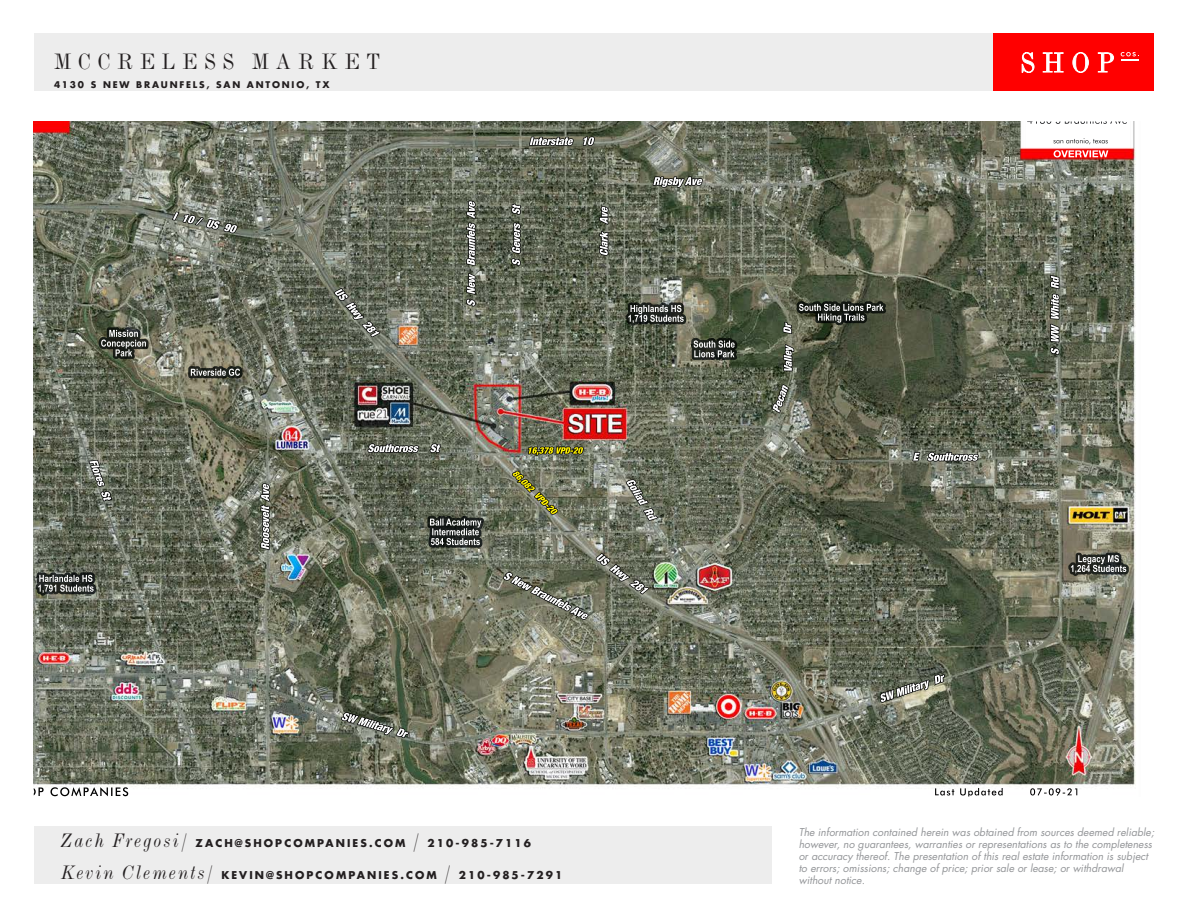
<style>
.page{position:relative;width:1188px;height:918px;background:#fff}
.page>*{position:absolute;margin:0;border:0;box-sizing:border-box;transform-origin:0 0}
.t1{font:condensed 24px "Modern MT Std";letter-spacing:.28em;color:#231f20}
.t2{font:italic 10.5px/12px "Futura Std";color:#939598}
.t3{font:700 10.5px "Futura Std";letter-spacing:.2em;color:#231f20}
.t4{font:700 9px "Futura Std";letter-spacing:.2em;color:#231f20}
.s1{font-family:"Modern MT Std";font-weight:400;font-style:italic;font-stretch:condensed;font-size:21px}
</style>
<div class="page">
<div style="left:993px;top:34px;width:161px;height:57px;background:#f00"></div>
<svg style="left:1022px;top:52px;width:12px;height:21px"></svg>
<svg style="left:1043px;top:52px;width:21px;height:20px"></svg>
<svg style="left:1072px;top:52px;width:17px;height:21px"></svg>
<svg style="left:1098px;top:52px;width:16px;height:20px"></svg>
<svg style="left:1121px;top:52px;width:18px;height:8px"></svg>
<div style="left:34px;top:34px;width:959px;height:57px;background:#ededed"></div>
<div style="left:34px;top:826px;width:738px;height:57px;background:#ededed"></div>
<img style="left:34px;top:122px;width:1102px;height:674px">
<img style="left:334px;top:288px;width:30px;height:32px">
<img style="left:335px;top:289px;width:37px;height:40px">
<img style="left:596px;top:553px;width:34px;height:29px">
<img style="left:596px;top:554px;width:33px;height:27px">
<img style="left:512px;top:471px;width:24px;height:22px">
<svg style="left:513px;top:471px;width:10px;height:9px"></svg>
<img style="left:532px;top:447px;width:22px;height:9px">
<img style="left:539px;top:447px;width:44px;height:7px">
<img style="left:368px;top:443px;width:73px;height:10px">
<img style="left:368px;top:444px;width:71px;height:8px">
<img style="left:626px;top:479px;width:23px;height:27px">
<img style="left:627px;top:480px;width:15px;height:17px">
<img style="left:466px;top:201px;width:10px;height:53px">
<img style="left:467px;top:201px;width:8px;height:35px">
<img style="left:511px;top:204px;width:10px;height:50px">
<img style="left:512px;top:204px;width:8px;height:28px">
<img style="left:599px;top:206px;width:9px;height:50px">
<img style="left:600px;top:207px;width:8px;height:48px">
<img style="left:772px;top:384px;width:17px;height:29px">
<img style="left:777px;top:385px;width:11px;height:22px">
<img style="left:783px;top:322px;width:11px;height:49px">
<img style="left:783px;top:323px;width:11px;height:43px">
<img style="left:653px;top:176px;width:50px;height:12px">
<img style="left:653px;top:177px;width:49px;height:8px">
<img style="left:529px;top:136px;width:66px;height:10px">
<img style="left:530px;top:137px;width:64px;height:8px">
<img style="left:172px;top:212px;width:47px;height:18px">
<img style="left:173px;top:212px;width:47px;height:17px">
<img style="left:89px;top:460px;width:16px;height:27px">
<img style="left:89px;top:461px;width:13px;height:23px">
<img style="left:927px;top:452px;width:52px;height:10px">
<img style="left:913px;top:453px;width:52px;height:8px">
<img style="left:341px;top:712px;width:46px;height:20px">
<img style="left:342px;top:713px;width:41px;height:18px">
<img style="left:896px;top:674px;width:49px;height:24px">
<img style="left:912px;top:675px;width:32px;height:16px">
<img style="left:260px;top:483px;width:10px;height:61px">
<img style="left:261px;top:484px;width:8px;height:46px">
<img style="left:503px;top:572px;width:33px;height:23px">
<img style="left:504px;top:573px;width:40px;height:23px">
<img style="left:1050px;top:275px;width:10px;height:45px">
<img style="left:1051px;top:276px;width:8px;height:36px">
<img style="left:626px;top:302px;width:60px;height:24px">
<img style="left:630px;top:305px;width:51px;height:7px">
<img style="left:427px;top:516px;width:57px;height:32px">
<img style="left:430px;top:519px;width:47px;height:7px">
<img style="left:796px;top:301px;width:86px;height:24px">
<img style="left:799px;top:304px;width:84px;height:7px">
<img style="left:691px;top:338px;width:46px;height:22px">
<img style="left:694px;top:340px;width:41px;height:8px">
<img style="left:188px;top:366px;width:55px;height:12px">
<img style="left:191px;top:369px;width:49px;height:7px">
<img style="left:36px;top:572px;width:60px;height:24px">
<img style="left:39px;top:575px;width:54px;height:7px">
<img style="left:1068px;top:553px;width:61px;height:23px">
<img style="left:1078px;top:555px;width:41px;height:9px">
<img style="left:99px;top:327px;width:50px;height:32px">
<img style="left:101px;top:330px;width:37px;height:17px">
<img style="left:50px;top:787px;width:78px;height:9px">
<img style="left:964px;top:788px;width:108px;height:8px">
<img style="left:1054px;top:150px;width:54px;height:7px">
<img style="left:1074px;top:138px;width:34px;height:5px">
<img style="left:1040px;top:122px;width:87px;height:2px">
<h1 class="t1" style="left:54px;top:48px;width:328px">MCCRELESS MARKET</h1>
<p class="t4" style="left:54px;top:79px;width:277px">4130 S NEW BRAUNFELS, SAN ANTONIO, TX</p>
<p class="t3" style="left:61px;top:836px;width:472px"><span class="s1">Zach Fregosi/</span> ZACH@SHOPCOMPANIES.COM <span class="s1">/</span> 210-985-7116</p>
<p class="t3" style="left:61px;top:868px;width:503px"><span class="s1">Kevin Clements/</span> KEVIN@SHOPCOMPANIES.COM <span class="s1">/</span> 210-985-7291</p>
<p class="t2" style="left:799px;top:826px;width:357px">The information contained herein was obtained from sources deemed reliable; however, no guarantees, warranties or representations as to the completeness or accuracy thereof. The presentation of this real estate information is subject to errors; omissions; change of price; prior sale or lease; or withdrawal without notice.</p>
</div>
